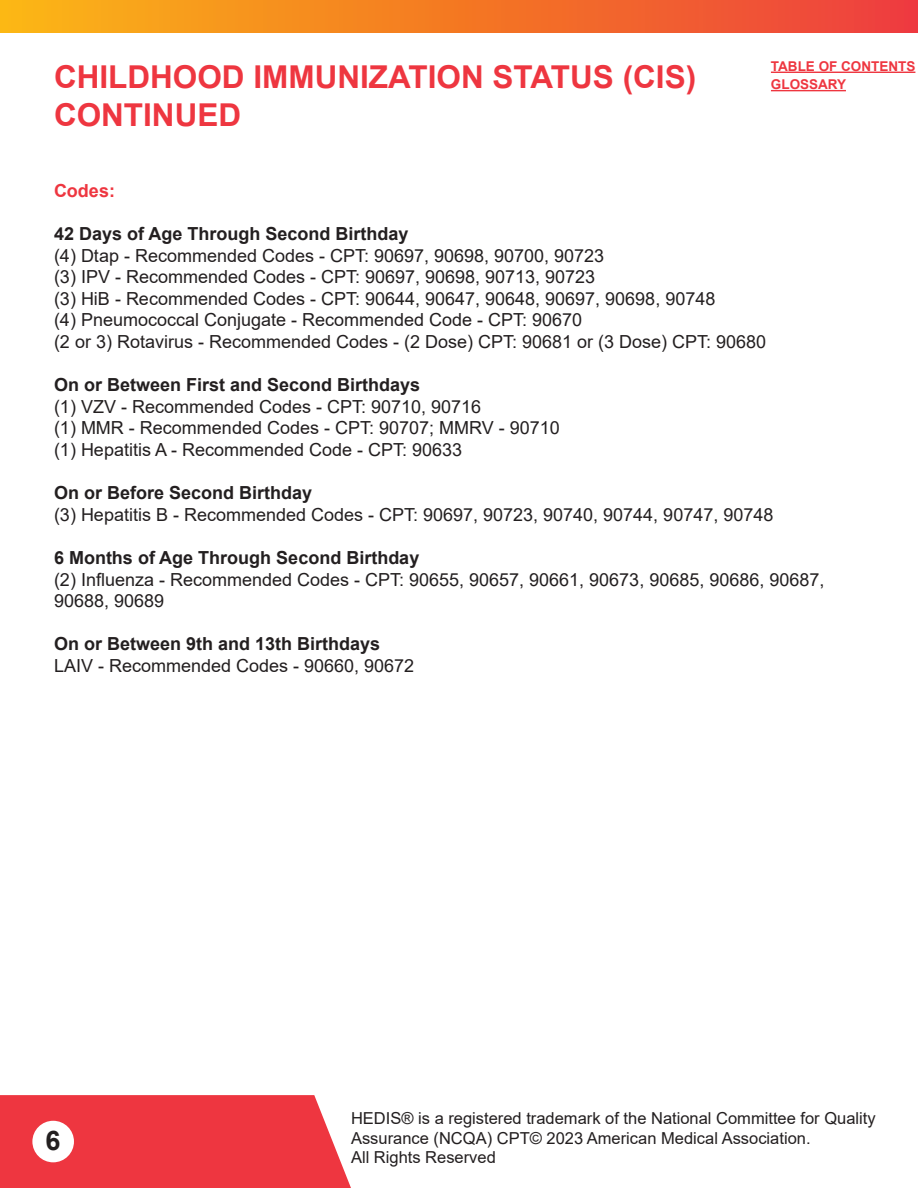
<style>
.page{position:relative;width:918px;height:1188px;background:#fff}
.page>*{position:absolute;margin:0;border:0;box-sizing:border-box;transform-origin:0 0}
.t1{font:700 31.5px "Arial";color:#ee3640}
.t2{font:700 27px "Arial";color:#231f20}
.t3{font:18px/21.6px "Arial";color:#231f20}
.t4{font:700 18px "Arial";color:#ee3640}
.t5{font:16.5px/19.8px "Arial";color:#231f20}
.t6{font:700 13.5px "Arial";color:#ee3640}
.s1{font-weight:700}
</style>
<div class="page">
<div style="left:0;top:1095px;width:351px;height:93px;background:#ee3640"></div>
<div style="left:32px;top:1121px;width:42px;height:41px;background:#fff;border-radius:50%"></div>
<div style="left:0;top:0;width:918px;height:32px;background:linear-gradient(to right,#fbb612,#ed3c3c)"></div>
<hr style="left:771px;top:72px;width:144px;height:1px;background:#ee3640">
<hr style="left:771px;top:90px;width:75px;height:1px;background:#ee3640">
<p class="t1" style="left:54px;top:54px;width:644px">CHILDHOOD IMMUNIZATION STATUS (CIS)</p>
<p class="t1" style="left:54px;top:92px;width:189px">CONTINUED</p>
<p class="t6" style="left:771px;top:57px;width:146px">TABLE OF CONTENTS</p>
<p class="t6" style="left:771px;top:75px;width:77px">GLOSSARY</p>
<p class="t4" style="left:54px;top:178px;width:63px">Codes:</p>
<p class="t3" style="left:54px;top:223px;width:552px"><span class="s1">42 Days of Age Through Second Birthday<br></span>(4) Dtap - Recommended Codes - CPT: 90697, 90698, 90700, 90723</p>
<p class="t3" style="left:54px;top:266px;width:543px">(3) IPV - Recommended Codes - CPT: 90697, 90698, 90713, 90723</p>
<p class="t3" style="left:54px;top:287px;width:663px">(3) HiB - Recommended Codes - CPT: 90644, 90647, 90648, 90697, 90698, 90748</p>
<p class="t3" style="left:54px;top:309px;width:714px">(4) Pneumococcal Conjugate - Recommended Code - CPT: 90670<br>(2 or 3) Rotavirus - Recommended Codes - (2 Dose) CPT: 90681 or (3 Dose) CPT: 90680</p>
<p class="t3" style="left:54px;top:374px;width:507px"><span class="s1">On or Between First and Second Birthdays<br></span>(1) VZV - Recommended Codes - CPT: 90710, 90716<br>(1) MMR - Recommended Codes - CPT: 90707; MMRV - 90710 (1) Hepatitis A - Recommended Code - CPT: 90633</p>
<p class="t3" style="left:54px;top:482px;width:721px"><span class="s1">On or Before Second Birthday<br></span>(3) Hepatitis B - Recommended Codes - CPT: 90697, 90723, 90740, 90744, 90747, 90748</p>
<p class="t3" style="left:54px;top:547px;width:772px"><span class="s1">6 Months of Age Through Second Birthday<br></span>(2) Influenza - Recommended Codes - CPT: 90655, 90657, 90661, 90673, 90685, 90686, 90687,<br>90688, 90689</p>
<p class="t3" style="left:54px;top:633px;width:362px"><span class="s1">On or Between 9th and 13th Birthdays<br></span>LAIV - Recommended Codes - 90660, 90672</p>
<p class="t2" style="left:45px;top:1121px;width:17px">6</p>
<p class="t5" style="left:351px;top:1108px;width:526px">HEDIS® is a registered trademark of the National Committee for Quality<br>Assurance (NCQA) CPT© 2023 American Medical Association.<br>All Rights Reserved</p>
</div>
